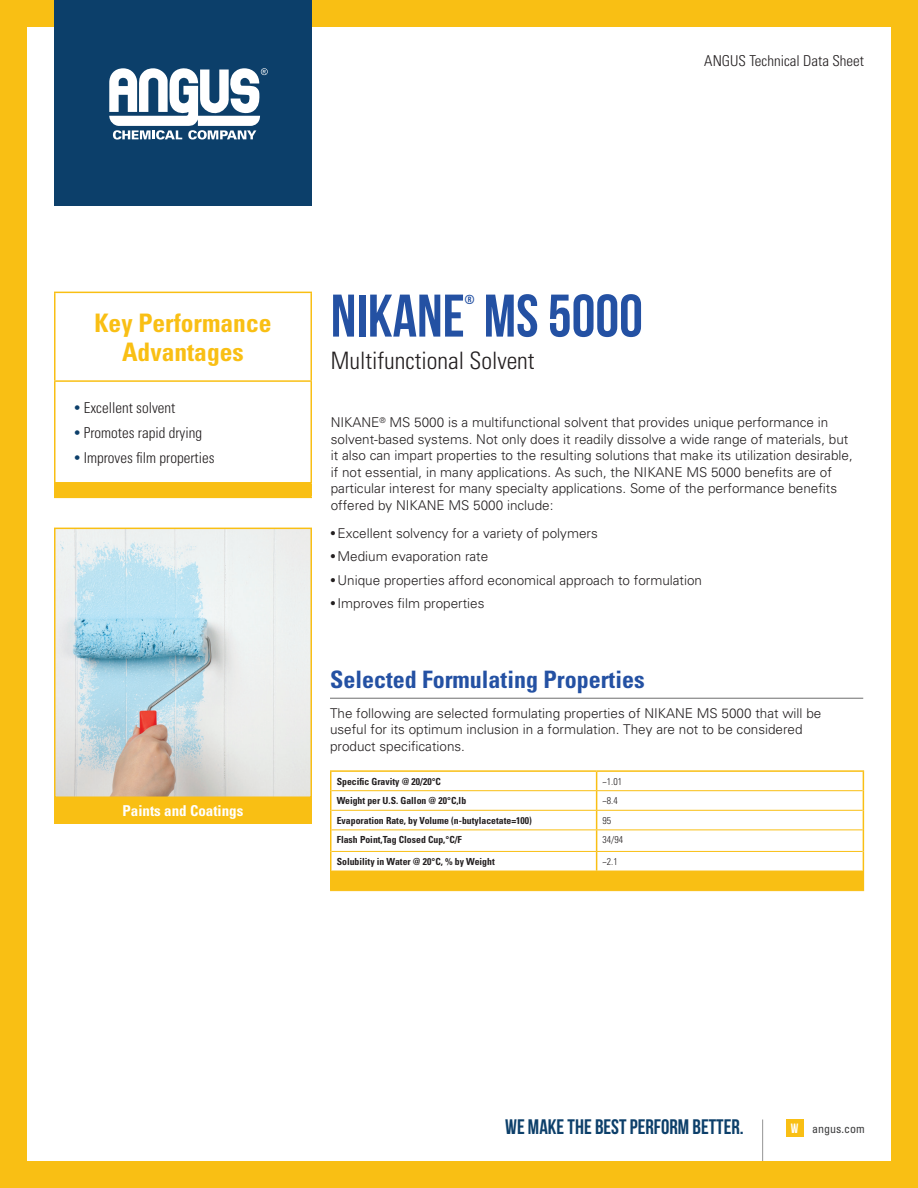
<style>
.page{position:relative;width:918px;height:1188px;background:#f9bf14}
.page>*{position:absolute;margin:0;border:0;box-sizing:border-box;transform-origin:0 0}
.t1{font:60px "Bebas Neue";color:#2451a3}
.t2{font:700 condensed 25.5px/28.5px "Univers";color:#f9bf14;text-align:center}
.t3{font:700 condensed 24px "Univers";color:#2451a3}
.t4{font:300 condensed 24px "Univers";color:#231f20}
.t5{font:21px "Bebas Neue";color:#0c3f6a}
.t6{font:300 condensed 15px "Univers";color:#231f20}
.t7{font:700 condensed 15px "Univers";color:#fff}
.t8{font:300 13.5px/16.5px "Univers";color:#231f20}
.t9{font:13.05px "Bebas Neue";color:#2451a3}
.t10{font:condensed 12px "Univers";color:#3e3e3f}
.t11{font:700 condensed 9.75px "Univers";color:#231f20}
.t12{font:300 condensed 9.75px "Univers";color:#231f20}
.s1{font-weight:400;color:#0c3f6a}
.s2{font-weight:400;font-stretch:condensed}
.s3{font-family:"Bebas Neue";font-stretch:normal;font-size:13.5px;color:#fff}
</style>
<div class="page">
<div style="left:27px;top:27px;width:864px;height:1134px;background:#fff"></div>
<div style="left:54px;top:0;width:258px;height:206px;background:#0c3f6a"></div>
<svg style="left:109px;top:68px;width:159px;height:72px"></svg>
<div style="left:786px;top:1120px;width:18px;height:17px;background:#f9bf14"></div>
<hr style="left:762px;top:1120px;width:1px;height:41px;background:#a0a0a0">
<div style="left:55px;top:483px;width:256px;height:14px;background:#f9bf14"></div>
<hr style="left:54px;top:292px;width:258px;height:1px;background:#f9bf14">
<hr style="left:54px;top:293px;width:2px;height:87px;background:#f9bf14">
<hr style="left:310px;top:293px;width:2px;height:87px;background:#f9bf14">
<hr style="left:54px;top:380px;width:258px;height:2px;background:#f9bf14">
<hr style="left:54px;top:382px;width:2px;height:100px;background:#f9bf14">
<hr style="left:310px;top:382px;width:2px;height:100px;background:#f9bf14">
<hr style="left:54px;top:482px;width:258px;height:2px;background:#f9bf14">
<svg style="left:54px;top:484px;width:1px;height:13px"></svg>
<svg style="left:311px;top:484px;width:1px;height:13px"></svg>
<hr style="left:54px;top:497px;width:258px;height:1px;background:#f9bf14">
<svg style="left:54px;top:527px;width:258px;height:271px;background:#d3dedd"></svg>
<div style="left:54px;top:798px;width:258px;height:25px;background:#f9bf14"></div>
<hr style="left:330px;top:698px;width:533px;height:1px;background:#6d6e6d">
<hr style="left:330px;top:770px;width:267px;height:2px;background:#f9bf14">
<hr style="left:597px;top:770px;width:267px;height:2px;background:#f9bf14">
<svg style="left:330px;top:772px;width:534px;height:118px"></svg>
<hr style="left:332px;top:790px;width:265px;height:1px;background:#f9bf14">
<hr style="left:597px;top:790px;width:266px;height:1px;background:#f9bf14">
<hr style="left:332px;top:810px;width:265px;height:1px;background:#f9bf14">
<hr style="left:597px;top:810px;width:266px;height:1px;background:#f9bf14">
<hr style="left:332px;top:830px;width:265px;height:1px;background:#f9bf14">
<hr style="left:597px;top:830px;width:266px;height:1px;background:#f9bf14">
<hr style="left:332px;top:851px;width:265px;height:1px;background:#f9bf14">
<hr style="left:597px;top:851px;width:266px;height:1px;background:#f9bf14">
<hr style="left:332px;top:871px;width:265px;height:1px;background:#f9bf14">
<hr style="left:597px;top:871px;width:266px;height:1px;background:#f9bf14">
<hr style="left:330px;top:890px;width:267px;height:1px;background:#f9bf14">
<hr style="left:597px;top:890px;width:267px;height:1px;background:#f9bf14">
<p class="t6" style="left:704px;top:51px;width:161px">ANGUS Technical Data Sheet</p>
<h2 class="t2" style="left:94px;top:309px;width:179px">Key Performance<br>Advantages</h2>
<p class="t6" style="left:75px;top:399px;width:102px"><span class="s1">•</span> Excellent solvent</p>
<p class="t6" style="left:75px;top:423px;width:129px"><span class="s1">•</span> Promotes rapid drying</p>
<p class="t6" style="left:75px;top:448px;width:141px"><span class="s1">•</span> Improves film properties</p>
<p class="t7" style="left:123px;top:802px;width:122px">Paints and Coatings</p>
<h1 class="t1" style="left:331px;top:283px;width:314px">NIKANE MS 5000</h1>
<p class="t9" style="left:465px;top:292px;width:11px">®</p>
<h3 class="t4" style="left:331px;top:346px;width:205px">Multifunctional Solvent</h3>
<p class="t8" style="left:331px;top:414px;width:524px">NIKANE<sup>®</sup> MS 5000 is a multifunctional solvent that provides unique performance in solvent-based systems. Not only does it readily dissolve a wide range of materials, but it also can impart properties to the resulting solutions that make its utilization desirable, if not essential, in many applications. As such, the NIKANE MS 5000 benefits are of particular interest for many specialty applications. Some of the performance benefits offered by NIKANE MS 5000 include:</p>
<p class="t8" style="left:331px;top:525px;width:269px"><span class="s2">•</span> Excellent solvency for a variety of polymers</p>
<p class="t8" style="left:331px;top:548px;width:159px"><span class="s2">•</span> Medium evaporation rate</p>
<p class="t8" style="left:331px;top:571px;width:373px"><span class="s2">•</span> Unique properties afford economical approach to formulation</p>
<p class="t8" style="left:331px;top:594px;width:155px"><span class="s2">•</span> Improves film properties</p>
<h3 class="t3" style="left:330px;top:665px;width:316px">Selected Formulating Properties</h3>
<p class="t8" style="left:330px;top:704px;width:493px">The following are selected formulating properties of NIKANE MS 5000 that will be useful for its optimum inclusion in a formulation. They are not to be considered product specifications.</p>
<p class="t11" style="left:337px;top:775px;width:106px">Specific Gravity @ 20/20°C</p>
<p class="t12" style="left:603px;top:775px;width:21px">~1.01</p>
<p class="t11" style="left:337px;top:795px;width:131px">Weight per U.S. Gallon @ 20°C,lb</p>
<p class="t12" style="left:603px;top:795px;width:17px">~8.4</p>
<p class="t11" style="left:337px;top:814px;width:197px">Evaporation Rate, by Volume (n-butylacetate=100)</p>
<p class="t12" style="left:603px;top:815px;width:10px">95</p>
<p class="t11" style="left:337px;top:834px;width:127px">Flash Point,Tag Closed Cup,°C/F</p>
<p class="t12" style="left:603px;top:834px;width:22px">34/94</p>
<p class="t11" style="left:337px;top:856px;width:160px">Solubility in Water @ 20°C, % by Weight</p>
<p class="t12" style="left:603px;top:856px;width:17px">~2.1</p>
<h3 class="t5" style="left:505px;top:1115px;width:240px">WE MAKE THE BEST PERFORM BETTER.</h3>
<p class="t10" style="left:791px;top:1121px;width:75px"><span class="s3">W</span> angus.com</p>
</div>
